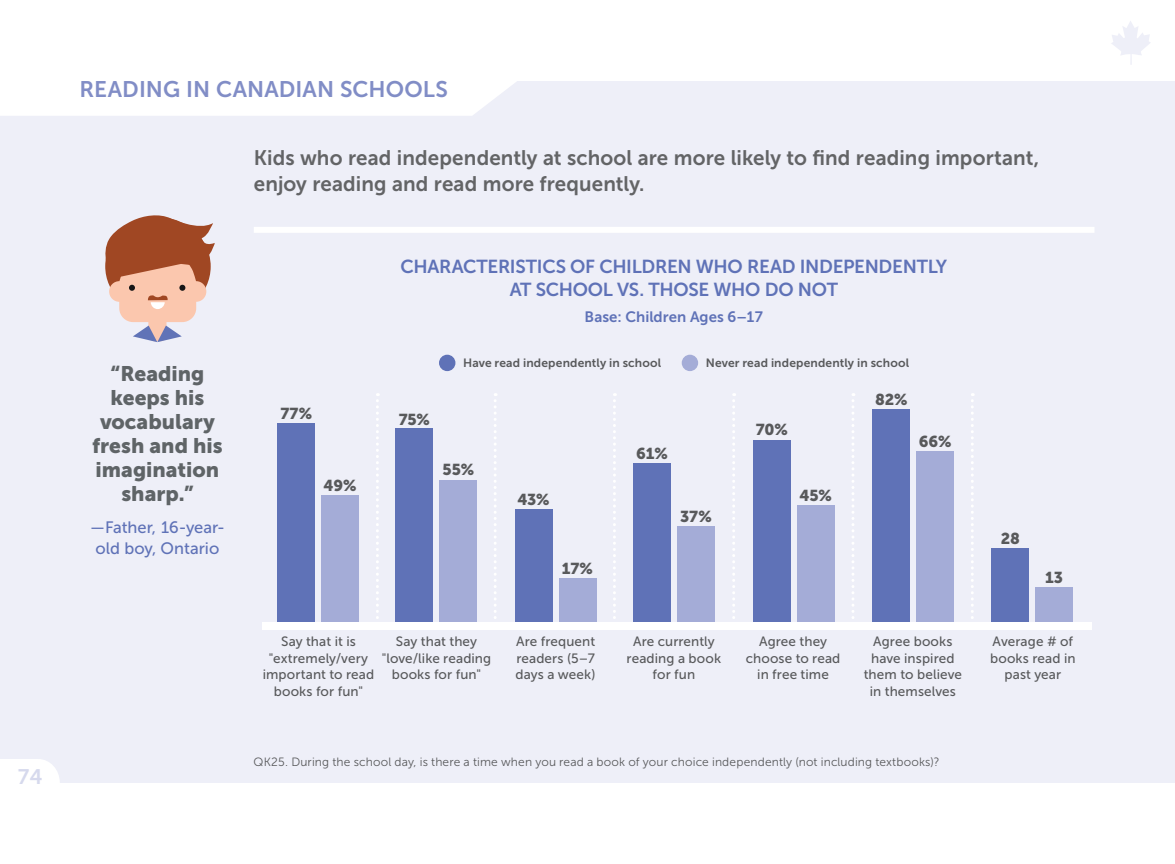
<style>
.page{position:relative;width:1175px;height:864px;background:#fff}
.page>*{position:absolute;margin:0;border:0;box-sizing:border-box;transform-origin:0 0}
.t1{font:22.5px "Museo Sans 700";letter-spacing:.005em;color:#818dc6}
.t2{font:21px/25.5px "Museo Sans 700";letter-spacing:.005em;color:#636466}
.t3{font:21px/24px "Museo Sans 900";color:#5f6467;text-align:center}
.t4{font:21px "Museo Sans 700";color:#d6d9ed}
.t5{font:18.75px/22.5px "Museo Sans 700";letter-spacing:-.015em;color:#5f72b7;text-align:center}
.t6{font:16.5px/21px "Museo Sans 500";color:#5f72b7;text-align:center}
.t7{font:15.75px "Museo Sans 900";letter-spacing:-.005em;color:#58595b}
.t8{font:15px "Museo Sans 700";letter-spacing:.005em;color:#5f72b7}
.t9{font:13.5px/16.5px "Museo Sans 500";letter-spacing:.01em;color:#58595b;text-align:center}
.t10{font:12px "Museo Sans 300";letter-spacing:.015em;color:#58595b}
.t11{font:12px "Museo Sans 700";letter-spacing:.015em;color:#58595b}
</style>
<div class="page">
<div style="left:0;top:81px;width:1174px;height:702px;background:#eeeff8"></div>
<svg style="left:1111px;top:21px;width:39px;height:44px"></svg>
<div style="left:254px;top:227px;width:840px;height:6px;background:#fff"></div>
<div style="left:278px;top:423px;width:37px;height:200px;background:#5f72b7"></div>
<div style="left:396px;top:428px;width:37px;height:195px;background:#5f72b7"></div>
<div style="left:515px;top:509px;width:37px;height:114px;background:#5f72b7"></div>
<div style="left:633px;top:463px;width:37px;height:160px;background:#5f72b7"></div>
<div style="left:753px;top:440px;width:37px;height:183px;background:#5f72b7"></div>
<div style="left:872px;top:409px;width:37px;height:214px;background:#5f72b7"></div>
<div style="left:991px;top:549px;width:38px;height:74px;background:#5f72b7"></div>
<div style="left:322px;top:495px;width:37px;height:128px;background:#a4acd7"></div>
<div style="left:440px;top:480px;width:37px;height:143px;background:#a4acd7"></div>
<div style="left:559px;top:578px;width:37px;height:45px;background:#a4acd7"></div>
<div style="left:677px;top:526px;width:37px;height:97px;background:#a4acd7"></div>
<div style="left:797px;top:505px;width:37px;height:118px;background:#a4acd7"></div>
<div style="left:916px;top:451px;width:37px;height:172px;background:#a4acd7"></div>
<div style="left:1035px;top:587px;width:37px;height:36px;background:#a4acd7"></div>
<div style="left:261px;top:622px;width:830px;height:8px;background:#fff"></div>
<div style="left:439px;top:355px;width:16px;height:16px;background:#5f72b7;border-radius:50%"></div>
<div style="left:681px;top:355px;width:17px;height:16px;background:#a4acd7;border-radius:50%"></div>
<svg style="left:376px;top:393px;width:3px;height:226px"></svg>
<svg style="left:494px;top:393px;width:2px;height:226px"></svg>
<svg style="left:613px;top:393px;width:3px;height:226px"></svg>
<svg style="left:732px;top:393px;width:3px;height:226px"></svg>
<svg style="left:852px;top:393px;width:2px;height:226px"></svg>
<svg style="left:971px;top:393px;width:2px;height:226px"></svg>
<svg style="left:105px;top:215px;width:110px;height:127px"></svg>
<svg style="left:0;top:759px;width:60px;height:24px"></svg>
<div style="left:0;top:81px;width:516px;height:35px;background:#fff"></div>
<h2 class="t4" style="left:18px;top:765px;width:26px">74</h2>
<h1 class="t1" style="left:80px;top:77px;width:370px">READING IN CANADIAN SCHOOLS</h1>
<h2 class="t2" style="left:254px;top:145px;width:787px">Kids who read independently at school are more likely to find reading important, enjoy reading and read more frequently.</h2>
<h2 class="t3" style="left:92px;top:361px;width:132px">“Reading keeps his vocabulary fresh and his imagination sharp.”</h2>
<p class="t6" style="left:90px;top:517px;width:136px">— Father, 16-year&shy;old boy, Ontario</p>
<h3 class="t5" style="left:400px;top:256px;width:548px">CHARACTERISTICS OF CHILDREN WHO READ INDEPENDENTLY<br>AT SCHOOL VS. THOSE WHO DO NOT</h3>
<p class="t8" style="left:584px;top:309px;width:180px">Base: Children Ages 6–17</p>
<p class="t7" style="left:280px;top:404px;width:33px">77%</p>
<p class="t7" style="left:323px;top:477px;width:35px">49%</p>
<p class="t7" style="left:399px;top:410px;width:33px">75%</p>
<p class="t11" style="left:463px;top:356px;width:200px">Have read independently in school</p>
<p class="t11" style="left:705px;top:356px;width:205px">Never read independently in school</p>
<p class="t7" style="left:442px;top:461px;width:33px">55%</p>
<p class="t7" style="left:517px;top:490px;width:34px">43%</p>
<p class="t7" style="left:636px;top:444px;width:33px">61%</p>
<p class="t7" style="left:680px;top:507px;width:33px">37%</p>
<p class="t7" style="left:755px;top:421px;width:34px">70%</p>
<p class="t7" style="left:799px;top:486px;width:34px">45%</p>
<p class="t7" style="left:875px;top:391px;width:34px">82%</p>
<p class="t7" style="left:919px;top:433px;width:34px">66%</p>
<p class="t7" style="left:562px;top:559px;width:33px">17%</p>
<p class="t7" style="left:1000px;top:529px;width:21px">28</p>
<p class="t7" style="left:1045px;top:568px;width:20px">13</p>
<p class="t9" style="left:263px;top:633px;width:113px">Say that it is "extremely/very important to read books for fun"</p>
<p class="t9" style="left:382px;top:633px;width:111px">Say that they "love/like reading books for fun"</p>
<p class="t9" style="left:515px;top:633px;width:82px;text-align:justify">Are frequent readers (5–7 days a week)</p>
<p class="t9" style="left:626px;top:633px;width:96px">Are currently reading a book for fun</p>
<p class="t9" style="left:745px;top:633px;width:96px">Agree they choose to read in free time</p>
<p class="t9" style="left:863px;top:633px;width:100px">Agree books have inspired them to believe in themselves</p>
<p class="t9" style="left:990px;top:633px;width:87px">Average # of books read in past year</p>
<p class="t10" style="left:253px;top:755px;width:687px">QK25. During the school day, is there a time when you read a book of your choice independently (not including textbooks)?</p>
</div>
